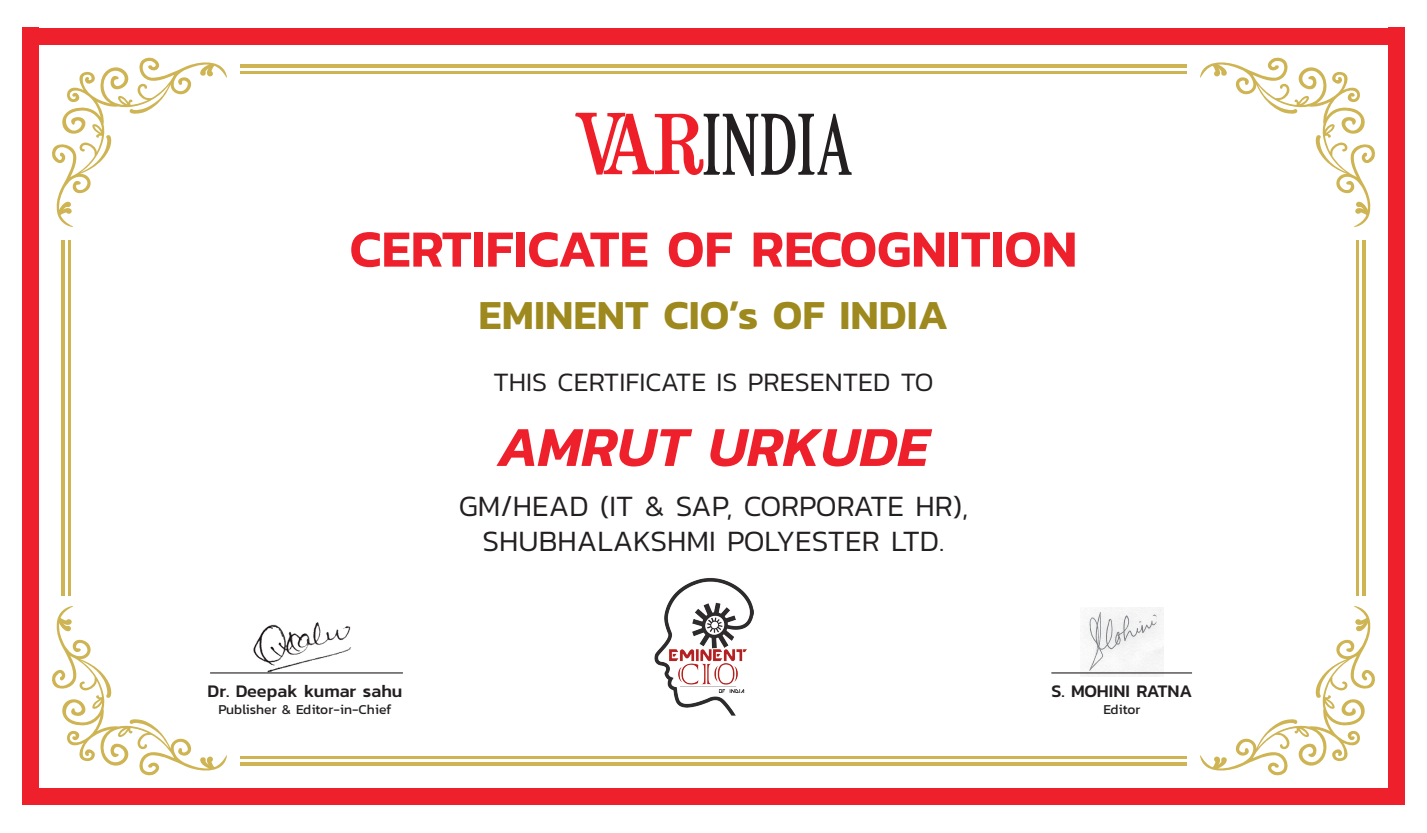
<style>
.page{position:relative;width:1427px;height:833px;background:#fff}
.page>*{position:absolute;margin:0;border:0;box-sizing:border-box;transform-origin:0 0}
.t1{font:italic 600 57px "Kanit";color:#ed202b}
.t2{font:600 52.8px "Kanit";color:#ed202b}
.t3{font:600 42px "Kanit";color:#9d891d}
.t4{font:300 30px "Kanit";color:#231f20}
.t5{font:300 27px "Kanit";color:#231f20}
.t6{font:500 18px "Kanit";color:#231f20}
.t7{font:13.8px "Kanit";color:#231f20}
</style>
<div class="page">
<hr style="left:240px;top:64px;width:946px;height:4px;background:#ceb452">
<hr style="left:240px;top:72px;width:946px;height:2px;background:#ceb452">
<hr style="left:61px;top:240px;width:4px;height:355px;background:#ceb452">
<hr style="left:69px;top:240px;width:2px;height:355px;background:#ceb452">
<svg style="left:1362px;top:240px;width:3px;height:355px"></svg>
<hr style="left:1356px;top:240px;width:2px;height:355px;background:#ceb452">
<hr style="left:240px;top:762px;width:946px;height:4px;background:#ceb452">
<hr style="left:240px;top:756px;width:946px;height:2px;background:#ceb452">
<svg style="left:52px;top:57px;width:175px;height:170px"></svg>
<svg style="left:52px;top:606px;width:175px;height:170px"></svg>
<svg style="left:1200px;top:57px;width:175px;height:170px"></svg>
<svg style="left:1200px;top:606px;width:175px;height:170px"></svg>
<div style="left:1388px;top:28px;width:16px;height:777px;background:#ed202b"></div>
<div style="left:22px;top:28px;width:17px;height:777px;background:#ed202b"></div>
<div style="left:22px;top:28px;width:1382px;height:16px;background:#ed202b"></div>
<div style="left:22px;top:789px;width:1382px;height:16px;background:#ed202b"></div>
<img style="left:253px;top:622px;width:98px;height:50px">
<hr style="left:210px;top:672px;width:193px;height:1px;background:#231f20">
<img style="left:1080px;top:607px;width:83px;height:69px">
<hr style="left:1051px;top:672px;width:141px;height:1px;background:#231f20">
<img style="left:654px;top:578px;width:100px;height:138px">
<svg style="left:575px;top:112px;width:277px;height:64px"></svg>
<h2 class="t2" style="left:349px;top:209px;width:729px">CERTIFICATE OF RECOGNITION</h2>
<h3 class="t3" style="left:478px;top:283px;width:471px">EMINENT CIO’s OF INDIA</h3>
<p class="t6" style="left:207px;top:678px;width:196px">Dr. Deepak kumar sahu</p>
<p class="t7" style="left:219px;top:699px;width:174px">Publisher &amp; Editor-in-Chief</p>
<p class="t5" style="left:493px;top:363px;width:441px">THIS CERTIFICATE IS PRESENTED TO</p>
<p class="t1" style="left:498px;top:403px;width:433px">AMRUT URKUDE</p>
<p class="t4" style="left:459px;top:485px;width:511px">GM/HEAD (IT &amp; SAP, CORPORATE HR),</p>
<p class="t4" style="left:482px;top:520px;width:463px">SHUBHALAKSHMI POLYESTER LTD.</p>
<p class="t6" style="left:1051px;top:678px;width:142px">S. MOHINI RATNA</p>
<p class="t7" style="left:1103px;top:699px;width:39px">Editor</p>
</div>
